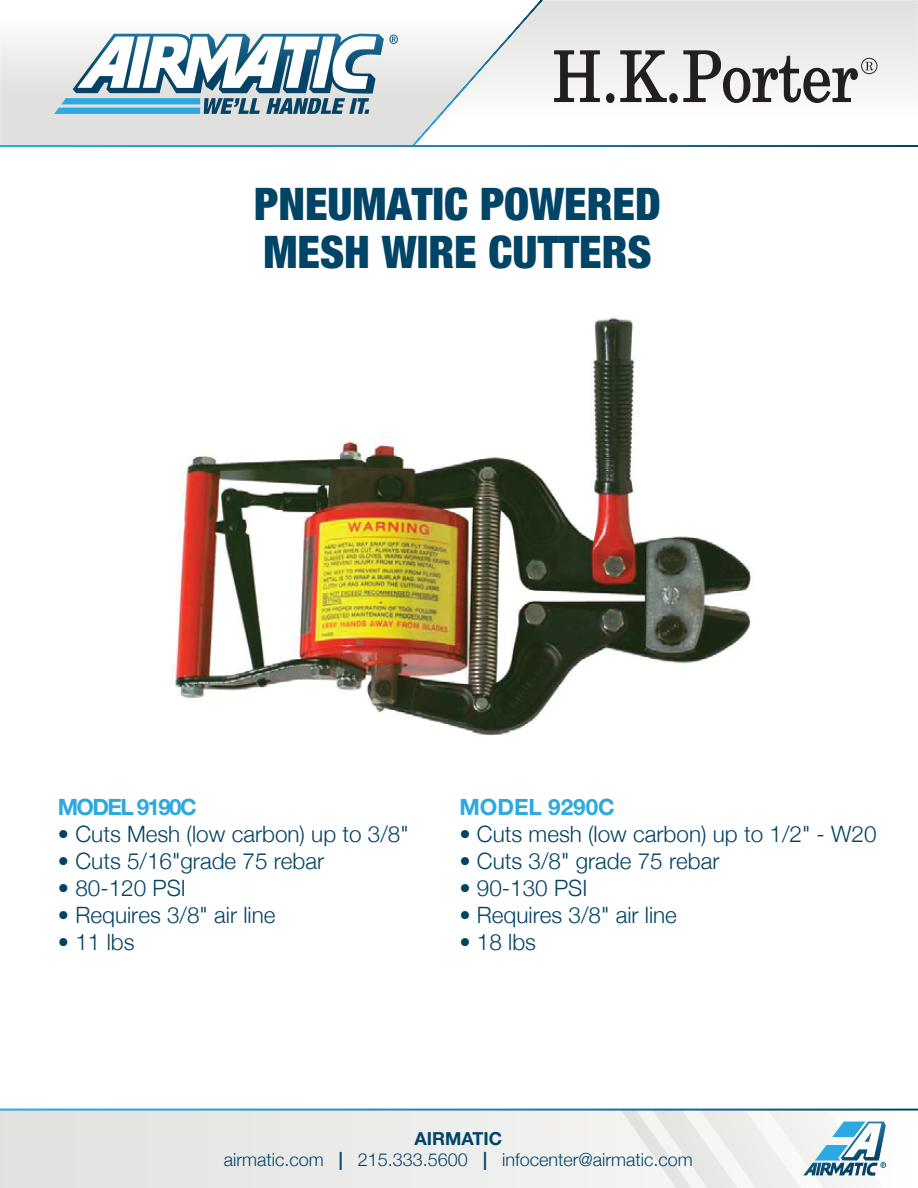
<style>
.page{position:relative;width:918px;height:1188px;background:#fff}
.page>*{position:absolute;margin:0;border:0;box-sizing:border-box;transform-origin:0 0}
.t1{font:900 condensed 45px/48px "Helvetica Neue";color:#014466}
.t2{font:300 22.5px "Helvetica Neue";color:#044365}
.t3{font:700 22.5px "Helvetica Neue LT Std";letter-spacing:-.075em;color:#2ba9e0}
.t4{font:700 22.5px "Helvetica Neue LT Std";color:#2ba9e0}
.t5{font:300 18px "Helvetica Neue";color:#014466}
.t6{font:700 18px "Helvetica Neue LT Std";color:#014466}
.s1{font-family:"Helvetica Neue LT Std";font-weight:700}
.s2{color:#044365}
</style>
<div class="page">
<div style="left:0;top:1110px;width:918px;height:78px;background:#eaeae8"></div>
<svg style="left:620px;top:1110px;width:266px;height:78px"></svg>
<div style="left:545px;top:0;width:373px;height:91px;background:#e6e7e5"></div>
<svg style="left:0;top:33px;width:411px;height:112px;background:#e2e3e1"></svg>
<svg style="left:411px;top:0;width:134px;height:145px"></svg>
<svg style="left:54px;top:34px;width:344px;height:80px"></svg>
<svg style="left:553px;top:50px;width:324px;height:53px"></svg>
<img style="left:172px;top:317px;width:579px;height:419px">
<h1 class="t1" style="left:254px;top:179px;width:408px">PNEUMATIC POWERED<br>MESH WIRE CUTTERS</h1>
<p class="t3" style="left:58px;top:793px;width:140px">MODEL 9190C</p>
<p class="t2" style="left:58px;top:820px;width:352px">• Cuts Mesh (low carbon) up to 3/8"</p>
<p class="t2" style="left:58px;top:847px;width:268px">• Cuts 5/16"grade 75 rebar</p>
<p class="t2" style="left:58px;top:874px;width:129px">• 80-120 PSI</p>
<p class="t2" style="left:58px;top:901px;width:219px">• Requires 3/8" air line</p>
<p class="t2" style="left:58px;top:928px;width:78px">• 11 lbs</p>
<p class="t4" style="left:459px;top:793px;width:157px">MODEL 9290C</p>
<p class="t2" style="left:459px;top:820px;width:419px">• Cuts mesh (low carbon) up to 1/2" - W20</p>
<p class="t2" style="left:459px;top:847px;width:262px">• Cuts 3/8" grade 75 rebar</p>
<p class="t2" style="left:459px;top:874px;width:129px">• 90-130 PSI</p>
<p class="t2" style="left:459px;top:901px;width:219px">• Requires 3/8" air line</p>
<p class="t2" style="left:459px;top:928px;width:78px">• 18 lbs</p>
<p class="t6" style="left:415px;top:1127px;width:89px">AIRMATIC</p>
<p class="t5" style="left:224px;top:1149px;width:470px">airmatic.com <span class="s1">|</span> <span class="s2">215.333.5600</span> <span class="s1">|</span> infocenter@airmatic.com</p>
</div>
